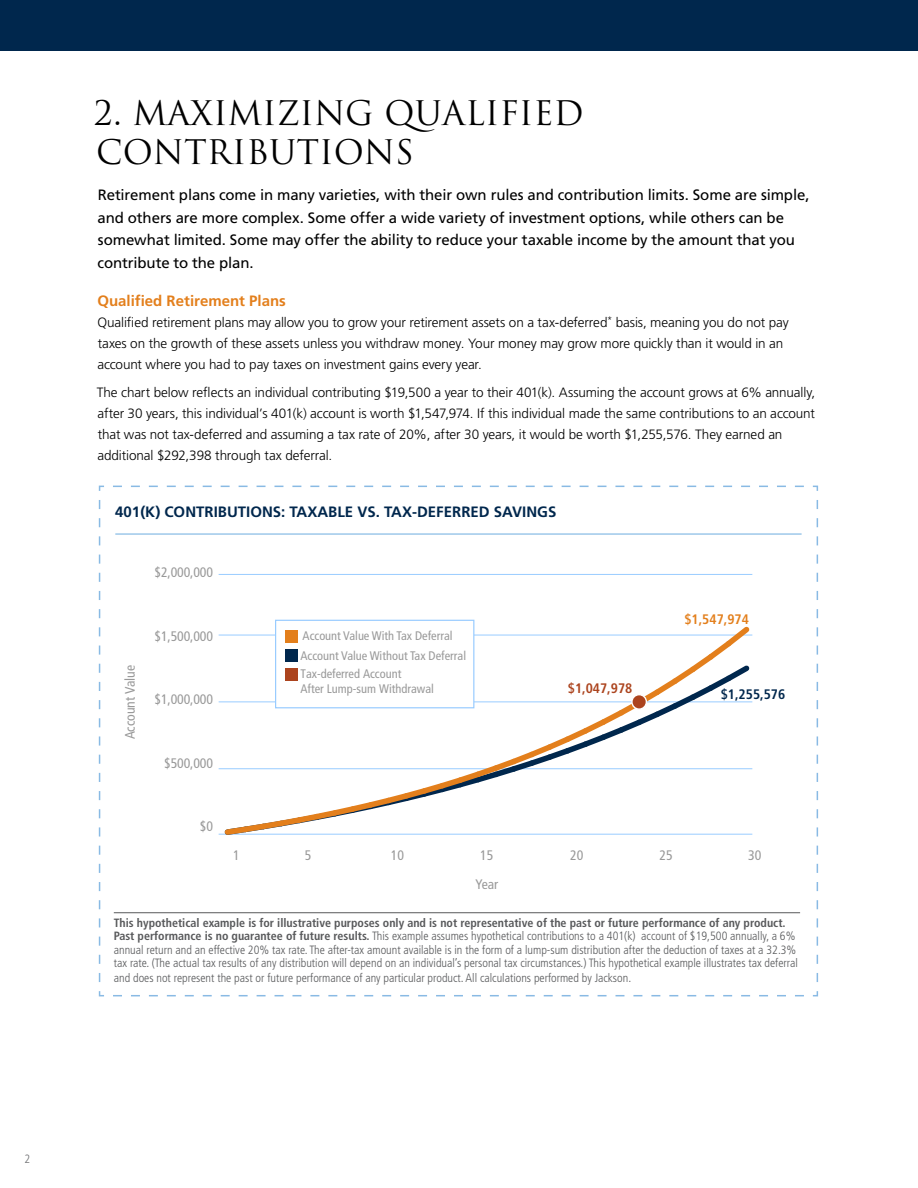
<style>
.page{position:relative;width:918px;height:1188px;background:#fff}
.page>*{position:absolute;margin:0;border:0;box-sizing:border-box;transform-origin:0 0}
.t1{font:33px/39.6px "Trajan";color:#000}
.t2{font:15px/22.5px "Frutiger";letter-spacing:-.01em;color:#000}
.t3{font:700 15px "Frutiger";color:#00274d}
.t4{font:700 15px "Frutiger";color:#e37f1c}
.t5{font:condensed 13.8px "Frutiger";letter-spacing:-.01em;color:#999}
.t6{font:700 condensed 13.8px "Frutiger";color:#00274d}
.t7{font:700 condensed 13.8px "Frutiger";color:#e37f1c}
.t8{font:700 condensed 13.8px "Frutiger";color:#ac441e}
.t9{font:300 13.5px/21px "Frutiger";letter-spacing:-.01em;color:#000}
.t10{font:condensed 12.45px/18.5px "Frutiger";color:#999}
.t11{font:300 condensed 12px/13.6px "Frutiger";color:#58595b}
.t12{font:300 condensed 12px "Frutiger";color:#6d6e71}
.s1{font-weight:700}
</style>
<div class="page">
<div style="left:0;top:0;width:918px;height:50px;background:#00274d"></div>
<svg style="left:98px;top:485px;width:721px;height:512px"></svg>
<hr style="left:115px;top:534px;width:687px;height:1px;background:#6caddf">
<hr style="left:114px;top:912px;width:686px;height:1px;background:#58595b">
<h1 class="t1" style="left:94px;top:93px;width:491px">2. MAXIMIZING QUALIFIED<br>CONTRIBUTIONS</h1>
<p class="t2" style="left:97px;top:184px;width:714px">Retirement plans come in many varieties, with their own rules and contribution limits. Some are simple, and others are more complex. Some offer a wide variety of investment options, while others can be somewhat limited. Some may offer the ability to reduce your taxable income by the amount that you contribute to the plan.</p>
<p class="t4" style="left:97px;top:292px;width:190px">Qualified Retirement Plans</p>
<p class="t9" style="left:97px;top:312px;width:693px">Qualified retirement plans may allow you to grow your retirement assets on a tax-deferred<sup>*</sup> basis, meaning you do not pay taxes on the growth of these assets unless you withdraw money. Your money may grow more quickly than it would in an account where you had to pay taxes on investment gains every year.</p>
<p class="t9" style="left:97px;top:382px;width:720px">The chart below reflects an individual contributing $19,500 a year to their 401(k). Assuming the account grows at 6% annually, after 30 years, this individual’s 401(k) account is worth $1,547,974. If this individual made the same contributions to an account that was not tax-deferred and assuming a tax rate of 20%, after 30 years, it would be worth $1,255,576. They earned an additional $292,398 through tax deferral.</p>
<p class="t3" style="left:115px;top:503px;width:443px">401(K) CONTRIBUTIONS: TAXABLE VS. TAX-DEFERRED SAVINGS</p>
<p class="t5" style="left:122px;top:739px;width:76px;rotate:-90deg">Account Value</p>
<p class="t5" style="left:155px;top:565px;width:60px">$2,000,000</p>
<p class="t5" style="left:155px;top:628px;width:60px">$1,500,000</p>
<p class="t5" style="left:155px;top:692px;width:60px">$1,000,000</p>
<p class="t5" style="left:164px;top:755px;width:50px">$500,000</p>
<p class="t5" style="left:200px;top:819px;width:15px">$0</p>
<p class="t10" style="left:303px;top:627px;width:151px">Account Value With Tax Deferral</p>
<p class="t10" style="left:301px;top:646px;width:167px">Account Value Without Tax Deferral<br>Tax-deferred Account</p>
<p class="t10" style="left:301px;top:680px;width:135px">After Lump-sum Withdrawal</p>
<p class="t8" style="left:568px;top:680px;width:66px">$1,047,978</p>
<p class="t7" style="left:684px;top:611px;width:66px">$1,547,974</p>
<p class="t6" style="left:721px;top:686px;width:66px">$1,255,576</p>
<p class="t5" style="left:233px;top:847px;width:8px">1</p>
<p class="t5" style="left:305px;top:847px;width:8px">5</p>
<p class="t5" style="left:391px;top:847px;width:15px">10</p>
<p class="t5" style="left:480px;top:847px;width:15px">15</p>
<p class="t5" style="left:570px;top:847px;width:15px">20</p>
<p class="t5" style="left:660px;top:847px;width:15px">25</p>
<p class="t5" style="left:748px;top:847px;width:15px">30</p>
<p class="t5" style="left:476px;top:876px;width:24px">Year</p>
<p class="t11" style="left:114px;top:916px;width:685px"><span class="s1">This hypothetical example is for illustrative purposes only and is not representative of the past or future performance of any product.<br>Past performance is no guarantee of future results.</span> This example assumes hypothetical contributions to a 401(k) account of $19,500 annually, a 6% annual return and an effective 20% tax rate. The after-tax amount available is in the form of a lump-sum distribution after the deduction of taxes at a 32.3% tax rate. (The actual tax results of any distribution will depend on an individual’s personal tax circumstances.) This hypothetical example illustrates tax deferral and does not represent the past or future performance of any particular product. All calculations performed by Jackson.</p>
<p class="t12" style="left:24px;top:1152px;width:7px">2</p>
</div>
